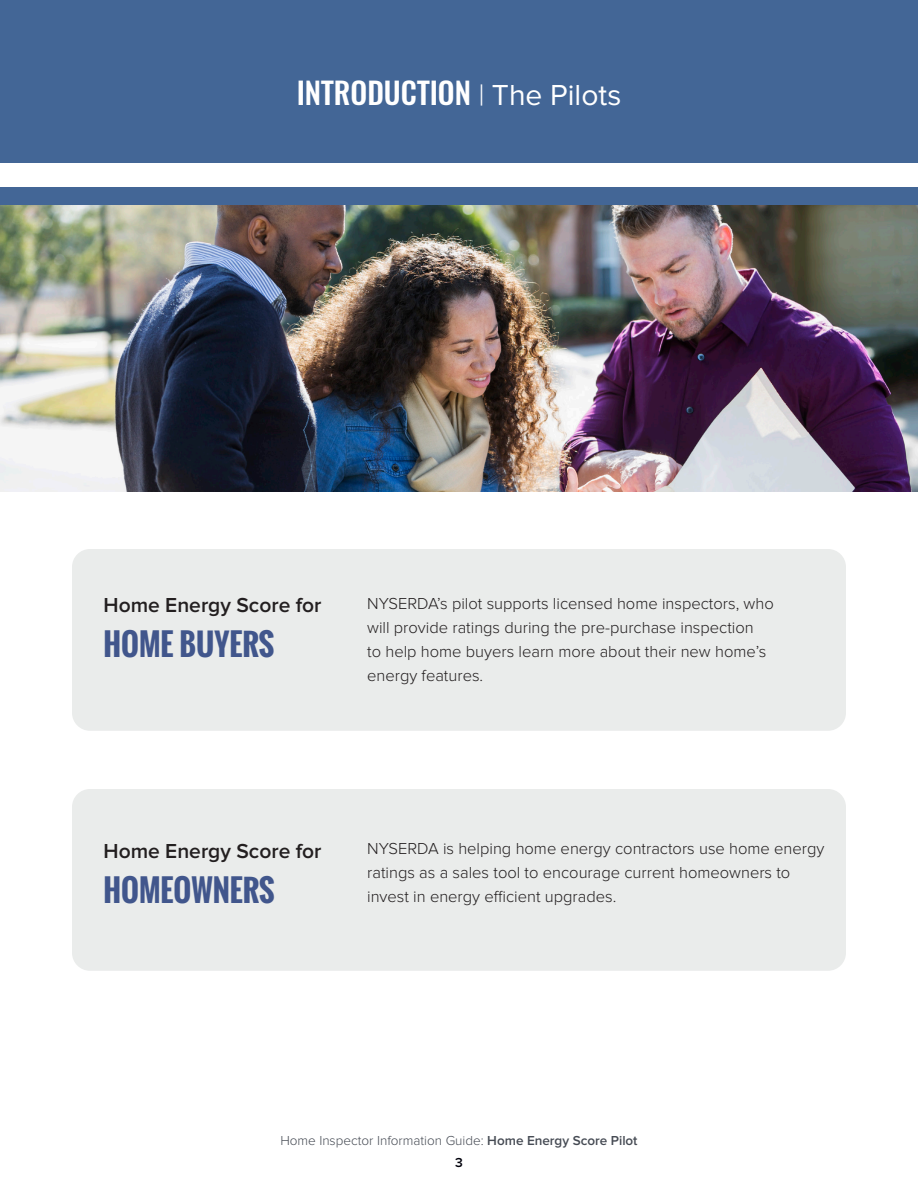
<style>
.page{position:relative;width:918px;height:1188px;background:#fff}
.page>*{position:absolute;margin:0;border:0;box-sizing:border-box;transform-origin:0 0}
.t1{font:500 30px "Oswald";color:#fff}
.Oswald_Bold{font:700 30px "Oswald";color:#41568c}
.t2{font:600 21px "Proxima Nova";color:#231f20}
.Body_Text{font:300 16.5px/24px "Proxima Nova";color:#231f20}
.t3{font:300 13.5px "Proxima Nova";color:#464b54}
.t4{font:600 13.5px "Proxima Nova";color:#00000b}
.s1{font-family:"Proxima Nova";font-weight:300}
.s2{font-family:"Proxima Nova";font-weight:400}
.s3{font-weight:600}
</style>
<div class="page">
<div style="left:0;top:0;width:918px;height:205px;background:#436696"></div>
<div style="left:0;top:164px;width:918px;height:23px;background:#fff"></div>
<img style="left:0;top:205px;width:918px;height:286px">
<div style="left:72px;top:789px;width:774px;height:182px;background:#eaeceb;border-radius:18px"></div>
<div style="left:72px;top:549px;width:774px;height:182px;background:#eaeceb;border-radius:18px"></div>
<p class="t1" style="left:297px;top:72px;width:326px">INTRODUCTION <span class="s1">|</span> <span class="s2">The Pilots</span></p>
<h2 class="t2" style="left:104px;top:593px;width:220px">Home Energy Score for</h2>
<p class="Oswald_Bold" style="left:104px;top:622px;width:172px">HOME BUYERS</p>
<p class="Body_Text" style="left:367px;top:592px;width:408px">NYSERDA’s pilot supports licensed home inspectors, who will provide ratings during the pre-purchase inspection<br>to help home buyers learn more about their new home’s energy features.</p>
<h2 class="t2" style="left:104px;top:839px;width:220px">Home Energy Score for</h2>
<p class="Oswald_Bold" style="left:104px;top:867px;width:173px">HOMEOWNERS</p>
<p class="Body_Text" style="left:367px;top:837px;width:459px">NYSERDA is helping home energy contractors use home energy ratings as a sales tool to encourage current homeowners to invest in energy efficient upgrades.</p>
<p class="t3" style="left:280px;top:1132px;width:359px">Home Inspector Information Guide: <span class="s3">Home Energy Score Pilot</span></p>
<p class="t4" style="left:455px;top:1155px;width:9px">3</p>
</div>
